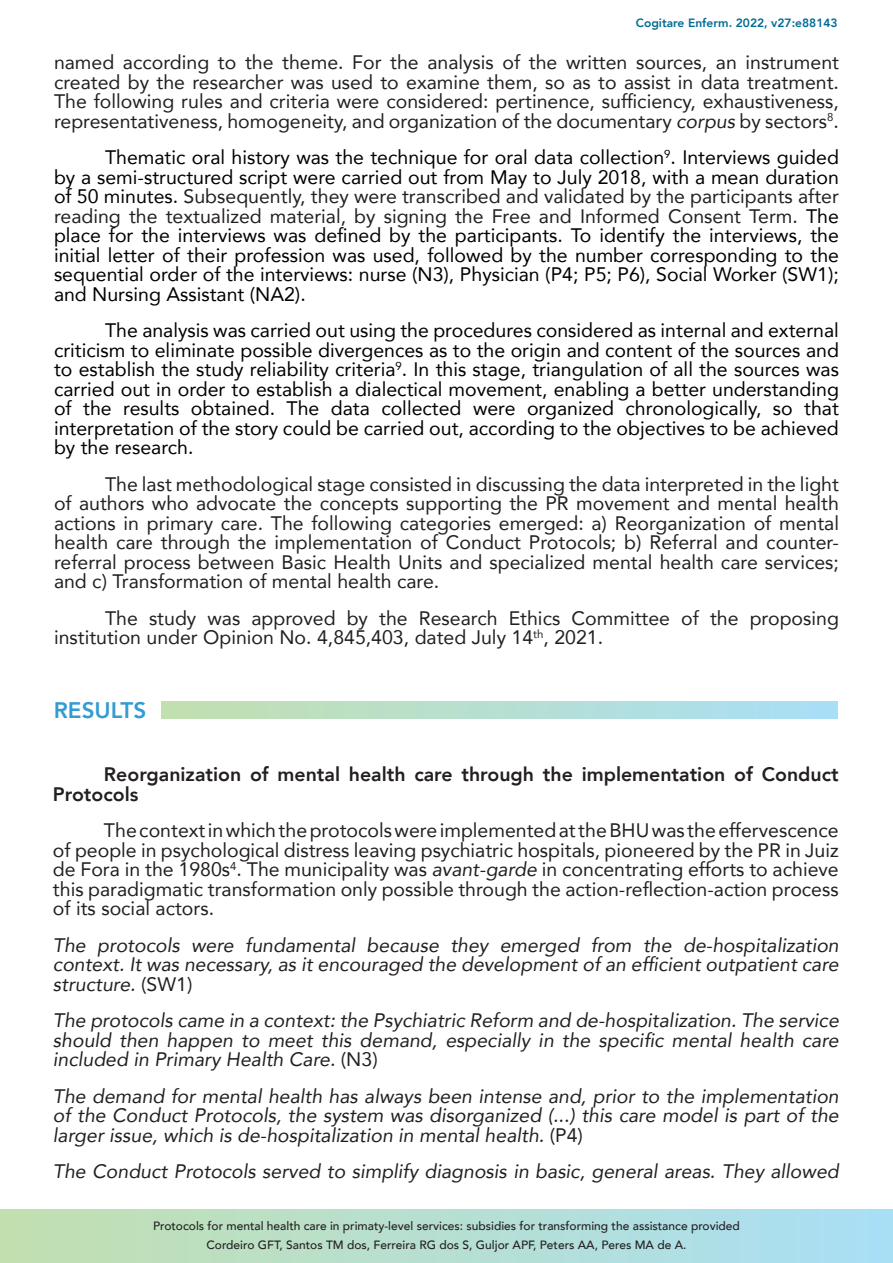
<style>
.page{position:relative;width:893px;height:1263px;background:#fff}
.page>*{position:absolute;margin:0;border:0;box-sizing:border-box;transform-origin:0 0}
.t1{font:800 22.5px "Avenir";color:#349bd3}
.TEXTO{font:19.5px/19.5px "Avenir";color:#231f20;text-align:justify}
.TEXTO-2{font:19.5px/19.5px "Avenir";color:#000;text-align:justify}
.TEXTO-3{font:italic 19.5px/19.5px "Avenir";color:#231f20;text-align:justify}
.TEXTO-4{font:800 19.5px/19.5px "Avenir";color:#231f20}
.t2{font:500 12px/18.6px "Avenir";color:#231f20;text-align:center}
.t3{font:800 12px "Avenir";color:#006c95}
.s1{font-style:italic}
.s2{color:#231f20}
.s3{font-style:normal}
</style>
<div class="page">
<svg style="left:0;top:1209px;width:893px;height:54px;background:#b6dfd2"></svg>
<div style="left:161px;top:702px;width:677px;height:16px;background:linear-gradient(to right,#c3dfaf,#a9dff7)"></div>
<p class="t3" style="left:636px;top:12px;width:203px">Cogitare Enferm. 2022, v27:e88143</p>
<p class="TEXTO" style="left:54px;top:52px;width:786px">named according to the theme. For the analysis of the written sources, an instrument created by the researcher was used to examine them, so as to assist in data treatment.<br>The following rules and criteria were considered: pertinence, sufficiency, exhaustiveness, representativeness, homogeneity, and organization of the documentary <span class="s1">corpus</span> by sectors<sup>8</sup>.</p>
<p class="TEXTO-2" style="left:54px;top:147px;width:786px;text-indent:51px">Thematic oral history was the technique for oral data collection<sup>9</sup>. Interviews guided by a semi-structured script were carried out from May to July 2018, with a mean duration of 50 minutes. <span class="s2">Subsequently, they were transcribed and validated by the participants after reading the textualized material, by signing the Free and Informed Consent Term.</span> The place for the interviews was defined by the participants. To identify the interviews, the initial letter of their profession was used, followed by the number corresponding to the sequential order of the interviews: nurse (N3), Physician (P4; P5; P6), Social Worker (SW1); and Nursing Assistant (NA2).</p>
<p class="TEXTO-2" style="left:54px;top:320px;width:786px;text-indent:51px">The analysis was carried out using the procedures considered as internal and external criticism to eliminate possible divergences as to the origin and content of the sources and to establish the study reliability criteria<sup>9</sup>. In this stage, triangulation of all the sources was carried out in order to establish a dialectical movement, enabling a better understanding of the results obtained. The data collected were organized chronologically, so that interpretation of the story could be carried out, according to the objectives to be achieved by the research.</p>
<p class="TEXTO" style="left:54px;top:474px;width:786px;text-indent:51px">The last methodological stage consisted in discussing the data interpreted in the light of authors who advocate the concepts supporting the PR movement and mental health actions in primary care. The following categories emerged: a) Reorganization of mental health care through the implementation of Conduct Protocols; b) Referral and counter&shy;referral process between Basic Health Units and specialized mental health care services; and c) Transformation of mental health care.</p>
<p class="TEXTO" style="left:54px;top:608px;width:786px;text-indent:51px">The study was approved by the Research Ethics Committee of the proposing institution under Opinion No. 4,845,403, dated July 14<sup>th</sup>, 2021.</p>
<p class="t1" style="left:54px;top:690px;width:94px">RESULTS</p>
<p class="TEXTO-4" style="left:53px;top:763px;width:787px;text-indent:51px">Reorganization of mental health care through the implementation of Conduct<br>Protocols</p>
<p class="TEXTO" style="left:53px;top:820px;width:787px;text-indent:51px">The context in which the protocols were implemented at the BHU was the effervescence of people in psychological distress leaving psychiatric hospitals, pioneered by the PR in Juiz de Fora in the 1980s<sup>4</sup>. The municipality was <span class="s1">avant-garde</span> in concentrating efforts to achieve this paradigmatic transformation only possible through the action-reflection-action process of its social actors.</p>
<p class="TEXTO-3" style="left:53px;top:935px;width:787px">The protocols were fundamental because they emerged from the de-hospitalization context. It was necessary, as it encouraged the development of an efficient outpatient care structure. <span class="s3">(SW1)</span></p>
<p class="TEXTO-3" style="left:53px;top:1010px;width:787px">The protocols came in a context: the Psychiatric Reform and de-hospitalization. The service should then happen to meet this demand, especially in the specific mental health care included in Primary Health Care. <span class="s3">(N3)</span></p>
<p class="TEXTO-3" style="left:53px;top:1086px;width:787px">The demand for mental health has always been intense and, prior to the implementation of the Conduct Protocols, the system was disorganized (...) this care model is part of the larger issue, which is de-hospitalization in mental health. <span class="s3">(P4)</span></p>
<p class="TEXTO-3" style="left:53px;top:1161px;width:787px">The Conduct Protocols served to simplify diagnosis in basic, general areas. They allowed</p>
<p class="t2" style="left:153px;top:1216px;width:588px">Protocols for mental health care in primaty-level services: subsidies for transforming the assistance provided<br>Cordeiro GFT, Santos TM dos, Ferreira RG dos S, Guljor APF, Peters AA, Peres MA de A.</p>
</div>
